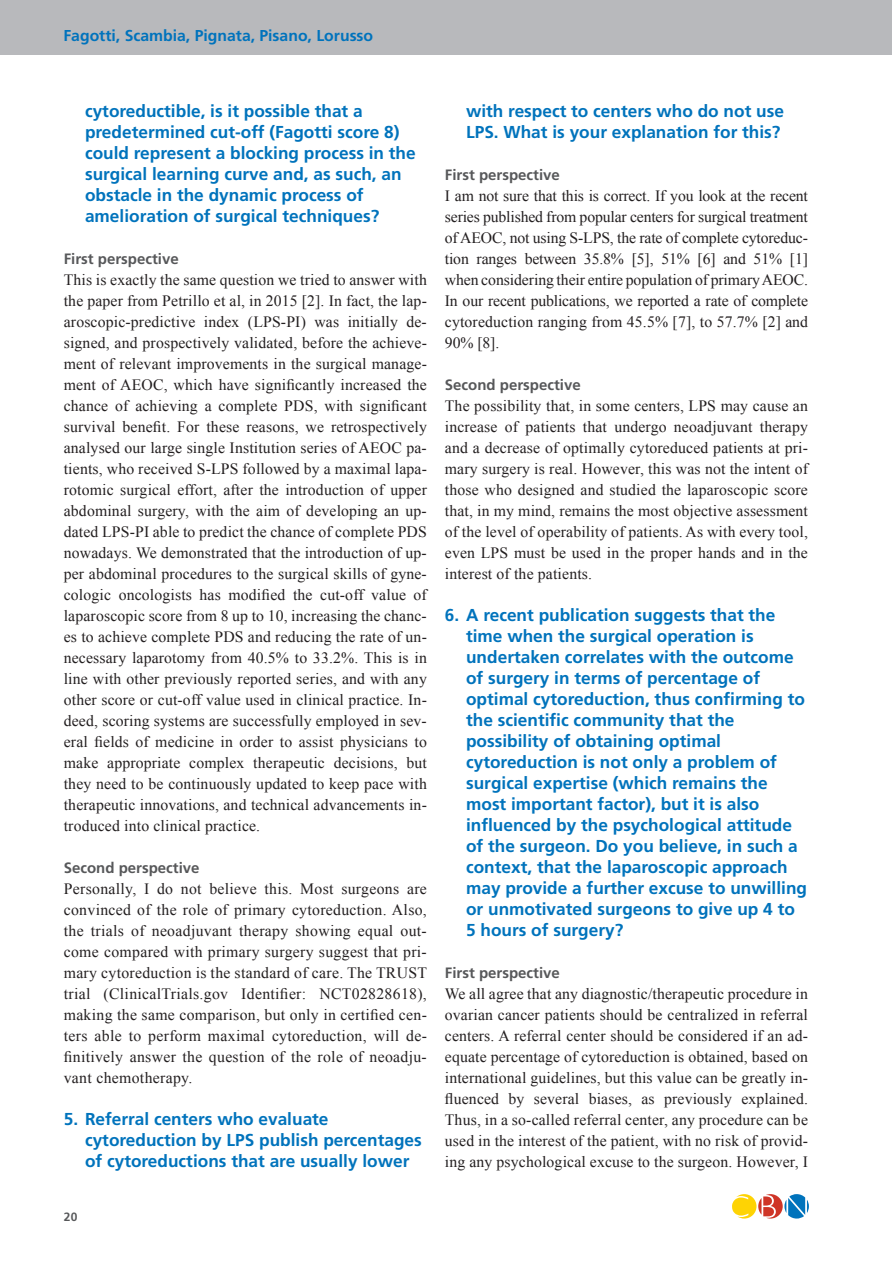
<style>
.page{position:relative;width:893px;height:1263px;background:#fff}
.page>*{position:absolute;margin:0;border:0;box-sizing:border-box;transform-origin:0 0}
.t1{font:700 17.25px/21px "Frutiger";color:#0073bc}
.t2{font:15.75px/21px "Times New Roman";letter-spacing:.01em;color:#231f20;text-align:justify}
.t3{font:700 15.75px "Frutiger";color:#0073bc}
.t4{font:700 15px "Frutiger";color:#57585a}
.t5{font:700 12px "Frutiger";color:#57585a}
</style>
<div class="page">
<div style="left:0;top:0;width:892px;height:55px;background:#b8b9bc"></div>
<svg style="left:732px;top:1194px;width:77px;height:24px"></svg>
<p class="t3" style="left:63px;top:26px;width:311px">Fagotti, Scambia, Pignata, Pisano, Lorusso</p>
<p class="t1" style="left:85px;top:100px;width:332px">cytoreductible, is it possible that a predetermined cut-off (Fagotti score 8) could represent a blocking process in the surgical learning curve and, as such, an obstacle in the dynamic process of amelioration of surgical techniques?</p>
<p class="t4" style="left:64px;top:250px;width:117px">First perspective</p>
<p class="t2" style="left:64px;top:269px;width:365px">This is exactly the same question we tried to answer with the paper from Petrillo et al, in 2015 [2]. In fact, the lap&shy;aroscopic-predictive index (LPS-PI) was initially de&shy;signed, and prospectively validated, before the achieve&shy;ment of relevant improvements in the surgical manage&shy;ment of AEOC, which have significantly increased the chance of achieving a complete PDS, with significant survival benefit. For these reasons, we retrospectively analysed our large single Institution series of AEOC pa&shy;tients, who received S-LPS followed by a maximal lapa&shy;rotomic surgical effort, after the introduction of upper abdominal surgery, with the aim of developing an up&shy;dated LPS-PI able to predict the chance of complete PDS nowadays. We demonstrated that the introduction of up&shy;per abdominal procedures to the surgical skills of gyne&shy;cologic oncologists has modified the cut-off value of laparoscopic score from 8 up to 10, increasing the chanc&shy;es to achieve complete PDS and reducing the rate of un&shy;necessary laparotomy from 40.5% to 33.2%. This is in line with other previously reported series, and with any other score or cut-off value used in clinical practice. In&shy;deed, scoring systems are successfully employed in sev&shy;eral fields of medicine in order to assist physicians to make appropriate complex therapeutic decisions, but they need to be continuously updated to keep pace with therapeutic innovations, and technical advancements in&shy;troduced into clinical practice.</p>
<p class="t4" style="left:64px;top:859px;width:137px">Second perspective</p>
<p class="t2" style="left:64px;top:878px;width:365px">Personally, I do not believe this. Most surgeons are convinced of the role of primary cytoreduction. Also, the trials of neoadjuvant therapy showing equal out&shy;come compared with primary surgery suggest that pri&shy;mary cytoreduction is the standard of care. The TRUST trial (ClinicalTrials.gov Identifier: NCT02828618), making the same comparison, but only in certified cen&shy;ters able to perform maximal cytoreduction, will de&shy;finitively answer the question of the role of neoadju&shy;vant chemotherapy.</p>
<p class="t1" style="left:85px;top:1108px;width:338px;text-indent:-21px">5. Referral centers who evaluate cytoreduction by LPS publish percentages of cytoreductions that are usually lower</p>
<p class="t1" style="left:466px;top:100px;width:319px">with respect to centers who do not use<br>LPS. What is your explanation for this?</p>
<p class="t4" style="left:445px;top:166px;width:117px">First perspective</p>
<p class="t2" style="left:445px;top:185px;width:365px">I am not sure that this is correct. If you look at the recent series published from popular centers for surgical treatment of AEOC, not using S-LPS, the rate of complete cytoreduc&shy;tion ranges between 35.8% [5], 51% [6] and 51% [1] when considering their entire population of primary AEOC.<br>In our recent publications, we reported a rate of complete cytoreduction ranging from 45.5% [7], to 57.7% [2] and 90% [8].</p>
<p class="t4" style="left:445px;top:376px;width:137px">Second perspective</p>
<p class="t2" style="left:445px;top:395px;width:365px">The possibility that, in some centers, LPS may cause an increase of patients that undergo neoadjuvant therapy and a decrease of optimally cytoreduced patients at pri&shy;mary surgery is real. However, this was not the intent of those who designed and studied the laparoscopic score that, in my mind, remains the most objective assessment of the level of operability of patients. As with every tool, even LPS must be used in the proper hands and in the interest of the patients.</p>
<p class="t1" style="left:466px;top:604px;width:342px;text-indent:-21px">6. A recent publication suggests that the time when the surgical operation is undertaken correlates with the outcome of surgery in terms of percentage of optimal cytoreduction, thus confirming to the scientific community that the possibility of obtaining optimal cytoreduction is not only a problem of surgical expertise (which remains the most important factor), but it is also influenced by the psychological attitude of the surgeon. Do you believe, in such a context, that the laparoscopic approach may provide a further excuse to unwilling or unmotivated surgeons to give up 4 to 5 hours of surgery?</p>
<p class="t4" style="left:445px;top:964px;width:117px">First perspective</p>
<p class="t2" style="left:445px;top:983px;width:365px">We all agree that any diagnostic/therapeutic procedure in ovarian cancer patients should be centralized in referral centers. A referral center should be considered if an ad&shy;equate percentage of cytoreduction is obtained, based on international guidelines, but this value can be greatly in&shy;fluenced by several biases, as previously explained.<br>Thus, in a so-called referral center, any procedure can be used in the interest of the patient, with no risk of provid&shy;ing any psychological excuse to the surgeon. However, I</p>
<p class="t5" style="left:64px;top:1210px;width:15px">20</p>
</div>
